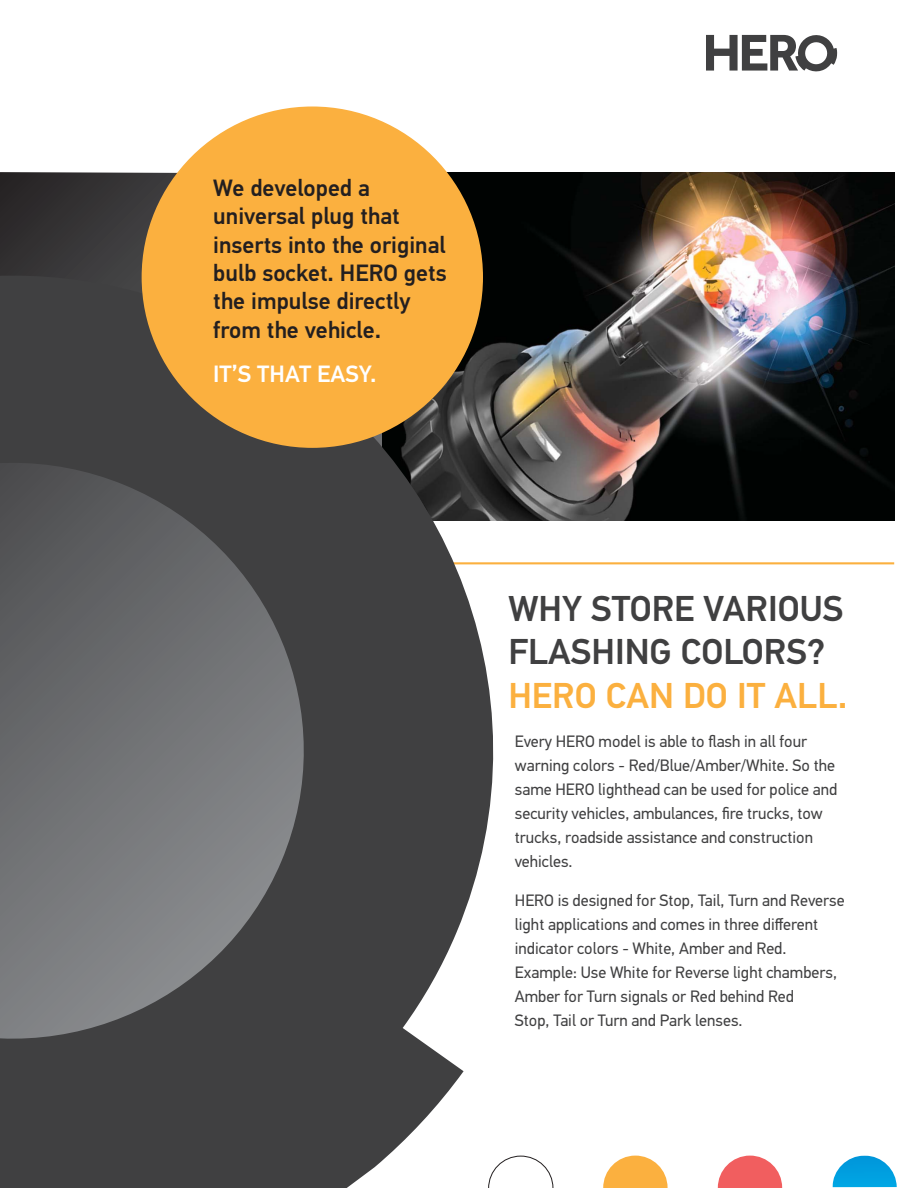
<style>
.page{position:relative;width:918px;height:1188px;background:#fff}
.page>*{position:absolute;margin:0;border:0;box-sizing:border-box;transform-origin:0 0}
.t1{font:500 36px/43.2px "Hella DIN Universal";color:#404041}
.t2{font:500 36px "Hella DIN Universal";color:#fbb03f}
.t3{font:500 23.7px/28.3px "Hella DIN Universal";color:#231f20}
.t4{font:500 23.7px "Hella DIN Universal";color:#fff}
.t5{font:16.5px/24px "Hella DIN Universal";color:#404041}
</style>
<div class="page">
<svg style="left:0;top:172px;width:178px;height:73px;background:#353334"></svg>
<hr style="left:352px;top:562px;width:542px;height:2px;background:#fbb03f">
<img style="left:447px;top:172px;width:447px;height:348px">
<svg style="left:0;top:245px;width:526px;height:942px;background:#626264"></svg>
<div style="left:142px;top:107px;width:341px;height:341px;background:#fbb03f;border-radius:50%"></div>
<svg style="left:488px;top:1156px;width:65px;height:31px"></svg>
<svg style="left:603px;top:1155px;width:65px;height:32px"></svg>
<svg style="left:718px;top:1155px;width:64px;height:32px"></svg>
<svg style="left:832px;top:1156px;width:65px;height:31px"></svg>
<svg style="left:706px;top:34px;width:131px;height:38px"></svg>
<h2 class="t3" style="left:213px;top:175px;width:235px">We developed a universal plug that inserts into the original bulb socket. HERO gets the impulse directly from the vehicle.</h2>
<h2 class="t4" style="left:213px;top:365px;width:165px">IT’S THAT EASY.</h2>
<h1 class="t1" style="left:508px;top:590px;width:336px">WHY STORE VARIOUS<br>FLASHING COLORS?</h1>
<h1 class="t2" style="left:508px;top:682px;width:341px">HERO CAN DO IT ALL.</h1>
<p class="t5" style="left:515px;top:730px;width:324px">Every HERO model is able to flash in all four warning colors - Red/Blue/Amber/White. So the same HERO lighthead can be used for police and security vehicles, ambulances, fire trucks, tow trucks, roadside assistance and construction vehicles.</p>
<p class="t5" style="left:515px;top:889px;width:331px">HERO is designed for Stop, Tail, Turn and Reverse light applications and comes in three different indicator colors - White, Amber and Red.<br>Example: Use White for Reverse light chambers, Amber for Turn signals or Red behind Red<br>Stop, Tail or Turn and Park lenses.</p>
</div>
